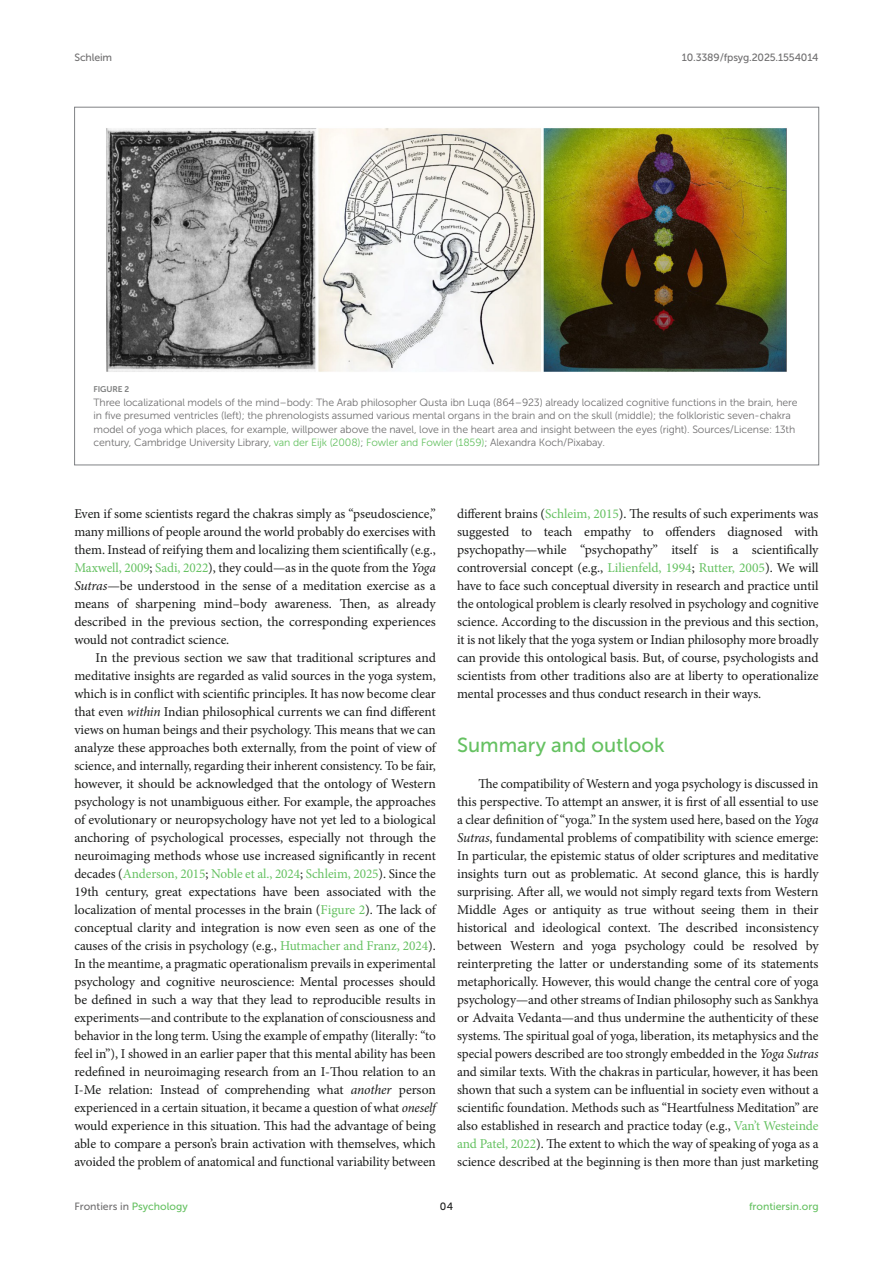
<style>
.page{position:relative;width:893px;height:1263px;background:#fff}
.page>*{position:absolute;margin:0;border:0;box-sizing:border-box;transform-origin:0 0}
.HEAD_1{font:20.25px "Museo Sans 500";color:#65c161}
.TEXT{font:13.5px/18px "Minion Pro";letter-spacing:-.005em;color:#1b1c1b;text-align:justify}
.FIG_LEG{font:10.5px/13.5px "Museo Sans 300";letter-spacing:-.01em;color:#706f70}
.t1{font:10.5px "Museo Sans 500";letter-spacing:-.015em;color:#706f70}
.t2{font:10.5px "Museo Sans 500";color:#65c161}
.t3{font:10.5px "Museo Sans 500";color:#1b1c1b}
.FIG_HD{font:8.25px "Museo Sans 700";letter-spacing:-.01em;color:#7e7f7f}
.s1{color:#65c161}
.s2{font-style:italic}
</style>
<div class="page">
<img style="left:106px;top:128px;width:681px;height:244px">
<p class="t1" style="left:74px;top:52px;width:39px">Schleim</p>
<p class="t1" style="left:682px;top:52px;width:138px">10.3389/fpsyg.2025.1554014</p>
<p class="FIG_HD" style="left:94px;top:385px;width:37px">FIGURE 2</p>
<p class="FIG_LEG" style="left:94px;top:395px;width:706px">Three localizational models of the mind–body: The Arab philosopher Qusta ibn Luqa (864–923) already localized cognitive functions in the brain, here in five presumed ventricles (left); the phrenologists assumed various mental organs in the brain and on the skull (middle); the folkloristic seven-chakra model of yoga which places, for example, willpower above the navel, love in the heart area and insight between the eyes (right). Sources/License: 13th century, Cambridge University Library, <span class="s1">van der Eijk (2008)</span>; <span class="s1">Fowler and Fowler (1859)</span>; Alexandra Koch/Pixabay.</p>
<p class="TEXT" style="left:74px;top:505px;width:363px">Even if some scientists regard the chakras simply as “pseudoscience,” many millions of people around the world probably do exercises with them. Instead of reifying them and localizing them scientifically (e.g., <span class="s1">Maxwell, 2009</span>; <span class="s1">Sadi, 2022</span>), they could—as in the quote from the <span class="s2">Yoga Sutras</span>—be understood in the sense of a meditation exercise as a means of sharpening mind–body awareness. Then, as already described in the previous section, the corresponding experiences would not contradict science.</p>
<p class="TEXT" style="left:74px;top:649px;width:363px;text-indent:21px">In the previous section we saw that traditional scriptures and meditative insights are regarded as valid sources in the yoga system, which is in conflict with scientific principles. It has now become clear that even <span class="s2">within</span> Indian philosophical currents we can find different views on human beings and their psychology. This means that we can analyze these approaches both externally, from the point of view of science, and internally, regarding their inherent consistency. To be fair, however, it should be acknowledged that the ontology of Western psychology is not unambiguous either. For example, the approaches of evolutionary or neuropsychology have not yet led to a biological anchoring of psychological processes, especially not through the neuroimaging methods whose use increased significantly in recent decades (<span class="s1">Anderson, 2015</span>; <span class="s1">Noble et al., 2024</span>; <span class="s1">Schleim, 2025</span>). Since the 19th century, great expectations have been associated with the localization of mental processes in the brain (<span class="s1">Figure 2</span>). The lack of conceptual clarity and integration is now even seen as one of the causes of the crisis in psychology (e.g., <span class="s1">Hutmacher and Franz, 2024</span>).<br>In the meantime, a pragmatic operationalism prevails in experimental psychology and cognitive neuroscience: Mental processes should be defined in such a way that they lead to reproducible results in experiments—and contribute to the explanation of consciousness and behavior in the long term. Using the example of empathy (literally: “to feel in”), I showed in an earlier paper that this mental ability has been redefined in neuroimaging research from an I-Thou relation to an I-Me relation: Instead of comprehending what <span class="s2">another</span> person experienced in a certain situation, it became a question of what <span class="s2">oneself </span>would experience in this situation. This had the advantage of being able to compare a person’s brain activation with themselves, which avoided the problem of anatomical and functional variability between</p>
<p class="TEXT" style="left:457px;top:505px;width:363px">different brains (<span class="s1">Schleim, 2015</span>). The results of such experiments was suggested to teach empathy to offenders diagnosed with psychopathy—while “psychopathy” itself is a scientifically controversial concept (e.g., <span class="s1">Lilienfeld, 1994</span>; <span class="s1">Rutter, 2005</span>). We will have to face such conceptual diversity in research and practice until the ontological problem is clearly resolved in psychology and cognitive science. According to the discussion in the previous and this section, it is not likely that the yoga system or Indian philosophy more broadly can provide this ontological basis. But, of course, psychologists and scientists from other traditions also are at liberty to operationalize mental processes and thus conduct research in their ways.</p>
<p class="HEAD_1" style="left:457px;top:734px;width:209px">Summary and outlook</p>
<p class="TEXT" style="left:457px;top:775px;width:363px;text-indent:21px">The compatibility of Western and yoga psychology is discussed in this perspective. To attempt an answer, it is first of all essential to use a clear definition of “yoga.” In the system used here, based on the <span class="s2">Yoga Sutras</span>, fundamental problems of compatibility with science emerge:<br>In particular, the epistemic status of older scriptures and meditative insights turn out as problematic. At second glance, this is hardly surprising. After all, we would not simply regard texts from Western Middle Ages or antiquity as true without seeing them in their historical and ideological context. The described inconsistency between Western and yoga psychology could be resolved by reinterpreting the latter or understanding some of its statements metaphorically. However, this would change the central core of yoga psychology—and other streams of Indian philosophy such as Sankhya or Advaita Vedanta—and thus undermine the authenticity of these systems. The spiritual goal of yoga, liberation, its metaphysics and the special powers described are too strongly embedded in the <span class="s2">Yoga Sutras </span>and similar texts. With the chakras in particular, however, it has been shown that such a system can be influential in society even without a scientific foundation. Methods such as “Heartfulness Meditation” are also established in research and practice today (e.g., <span class="s1">Van’t Westeinde and Patel, 2022</span>). The extent to which the way of speaking of yoga as a science described at the beginning is then more than just marketing</p>
<p class="t1" style="left:74px;top:1200px;width:115px">Frontiers in <span class="s1">Psychology</span></p>
<p class="t3" style="left:440px;top:1200px;width:15px">04</p>
<p class="t2" style="left:749px;top:1200px;width:71px">frontiersin.org</p>
</div>
